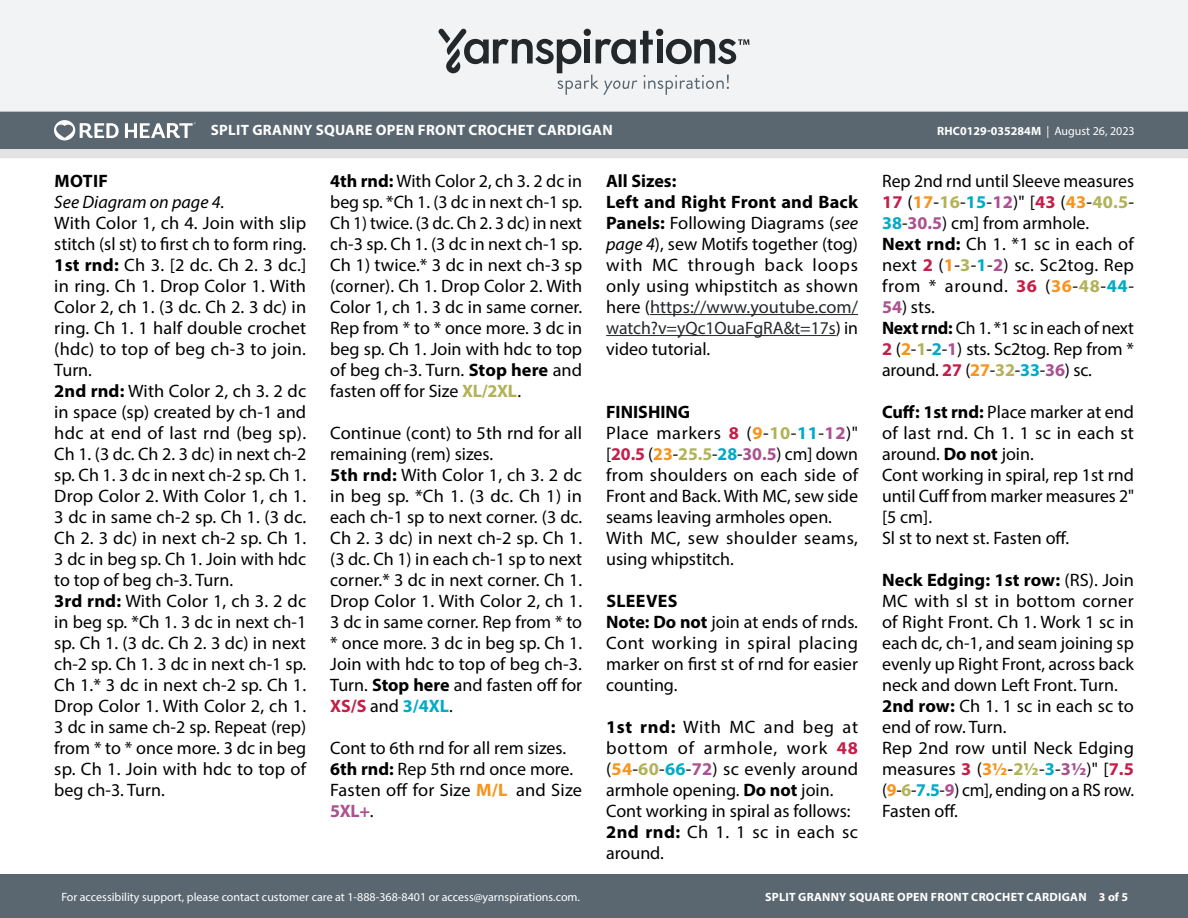
<style>
.page{position:relative;width:1188px;height:918px;background:#fff}
.page>*{position:absolute;margin:0;border:0;box-sizing:border-box;transform-origin:0 0}
.Body_-__Color_coded_5_sizes{font:18px/21px "Myriad Pro";color:#000;text-align:justify}
.Body_-__With_auto_styling{font:18px/21px "Myriad Pro";color:#000;text-align:justify}
.Body_-__Color_coded_5_sizes-2{font:18px/21px "Myriad Pro";letter-spacing:.025em;color:#000}
.Body_-__With_auto_styling-2{font:italic 18px "Myriad Pro";color:#000}
.Body_-__Color_coded_5_sizes-3{font:700 18px "Myriad Pro";color:#000}
.Body_-_SUBHEADS{font:700 18px "Myriad Pro";letter-spacing:.02em;color:#000}
.t1{font:700 15px "Myriad Pro";letter-spacing:.02em;color:#fff}
.t2{font:12px "Myriad Pro";color:#fff}
.t3{font:700 12px "Myriad Pro";letter-spacing:.02em;color:#fff}
.t4{font:700 12px "Myriad Pro";color:#fff}
.s1{font-weight:400}
.s2{font-weight:700}
.s3{font-weight:700;color:#b2b258}
.s4{font-weight:700;color:#c31f49}
.s5{font-weight:700;color:#00abc5}
.s6{font-weight:700;color:#f7941e}
.s7{font-weight:700;color:#ab5190}
.s8{font-style:italic}
.s9{color:#24282a}
</style>
<div class="page">
<div style="left:0;top:875px;width:1188px;height:43px;background:#5a6670"></div>
<div style="left:0;top:149px;width:1188px;height:9px;background:#e4e3e3"></div>
<div style="left:0;top:111px;width:1188px;height:38px;background:#5a6670"></div>
<div style="left:0;top:0;width:1188px;height:112px;background:#f2f3f4"></div>
<svg style="left:438px;top:29px;width:311px;height:66px"></svg>
<svg style="left:54px;top:120px;width:65px;height:20px"></svg>
<svg style="left:125px;top:122px;width:71px;height:16px"></svg>
<hr style="left:650px;top:314px;width:208px;height:1px;background:#24282a">
<hr style="left:606px;top:335px;width:230px;height:1px;background:#24282a">
<p class="t1" style="left:211px;top:120px;width:403px">SPLIT GRANNY SQUARE OPEN FRONT CROCHET CARDIGAN</p>
<p class="t4" style="left:937px;top:123px;width:199px">RHC0129-035284M <span class="s1">| August 26, 2023</span></p>
<p class="Body_-_SUBHEADS" style="left:55px;top:169px;width:55px">MOTIF</p>
<p class="Body_-__With_auto_styling-2" style="left:54px;top:191px;width:172px">See Diagram on page 4.</p>
<p class="Body_-__Color_coded_5_sizes" style="left:54px;top:212px;width:253px">With Color 1, ch 4. Join with slip stitch (sl st) to first ch to form ring.</p>
<p class="Body_-__Color_coded_5_sizes" style="left:54px;top:254px;width:253px"><span class="s2">1st rnd:</span> Ch 3. [2 dc. Ch 2. 3 dc.] in ring. Ch 1. Drop Color 1. With Color 2, ch 1. (3 dc. Ch 2. 3 dc) in ring. Ch 1. 1 half double crochet (hdc) to top of beg ch-3 to join.<br>Turn.</p>
<p class="Body_-__Color_coded_5_sizes" style="left:54px;top:380px;width:254px"><span class="s2">2nd rnd:</span> With Color 2, ch 3. 2 dc in space (sp) created by ch-1 and hdc at end of last rnd (beg sp).<br>Ch 1. (3 dc. Ch 2. 3 dc) in next ch-2 sp. Ch 1. 3 dc in next ch-2 sp. Ch 1.<br>Drop Color 2. With Color 1, ch 1.<br>3 dc in same ch-2 sp. Ch 1. (3 dc.<br>Ch 2. 3 dc) in next ch-2 sp. Ch 1.<br>3 dc in beg sp. Ch 1. Join with hdc to top of beg ch-3. Turn.</p>
<p class="Body_-__Color_coded_5_sizes" style="left:54px;top:590px;width:254px"><span class="s2">3rd rnd:</span> With Color 1, ch 3. 2 dc in beg sp. *Ch 1. 3 dc in next ch-1 sp. Ch 1. (3 dc. Ch 2. 3 dc) in next ch-2 sp. Ch 1. 3 dc in next ch-1 sp.<br>Ch 1.* 3 dc in next ch-2 sp. Ch 1.<br>Drop Color 1. With Color 2, ch 1.<br>3 dc in same ch-2 sp. Repeat (rep) from * to * once more. 3 dc in beg sp. Ch 1. Join with hdc to top of beg ch-3. Turn.</p>
<p class="Body_-__Color_coded_5_sizes" style="left:330px;top:170px;width:254px"><span class="s2">4th rnd:</span> With Color 2, ch 3. 2 dc in beg sp. *Ch 1. (3 dc in next ch-1 sp.<br>Ch 1) twice. (3 dc. Ch 2. 3 dc) in next ch-3 sp. Ch 1. (3 dc in next ch-1 sp.<br>Ch 1) twice.* 3 dc in next ch-3 sp (corner). Ch 1. Drop Color 2. With Color 1, ch 1. 3 dc in same corner.<br>Rep from * to * once more. 3 dc in beg sp. Ch 1. Join with hdc to top of beg ch-3. Turn. <span class="s2">Stop here</span> and fasten off for Size <span class="s3">XL/2XL</span>.</p>
<p class="Body_-__Color_coded_5_sizes" style="left:330px;top:422px;width:253px">Continue (cont) to 5th rnd for all remaining (rem) sizes.</p>
<p class="Body_-__Color_coded_5_sizes" style="left:330px;top:464px;width:254px"><span class="s2">5th rnd:</span> With Color 1, ch 3. 2 dc in beg sp. *Ch 1. (3 dc. Ch 1) in each ch-1 sp to next corner. (3 dc.<br>Ch 2. 3 dc) in next ch-2 sp. Ch 1. (3 dc. Ch 1) in each ch-1 sp to next corner.* 3 dc in next corner. Ch 1.<br>Drop Color 1. With Color 2, ch 1.<br>3 dc in same corner. Rep from * to * once more. 3 dc in beg sp. Ch 1.<br>Join with hdc to top of beg ch-3.<br>Turn. <span class="s2">Stop here</span> and fasten off for <span class="s4">XS/S</span> and <span class="s5">3/4XL</span>.</p>
<p class="Body_-__Color_coded_5_sizes" style="left:330px;top:737px;width:238px">Cont to 6th rnd for all rem sizes.</p>
<p class="Body_-__Color_coded_5_sizes" style="left:330px;top:758px;width:244px"><span class="s2">6th rnd:</span> Rep 5th rnd once more.</p>
<p class="Body_-__Color_coded_5_sizes" style="left:330px;top:779px;width:253px">Fasten off for Size <span class="s6">M/L</span> and Size<br><span class="s7">5XL+</span>.</p>
<p class="Body_-__Color_coded_5_sizes-3" style="left:606px;top:169px;width:72px">All Sizes:</p>
<p class="Body_-__Color_coded_5_sizes" style="left:606px;top:191px;width:254px"><span class="s2">Left and Right Front and Back Panels:</span> Following Diagrams (<span class="s8">see page 4</span>), sew Motifs together (tog) with MC through back loops only using whipstitch as shown here (<span class="s9">https://www.youtube.com/ watch?v=yQc1OuaFgRA&amp;t=17s</span>) in video tutorial.</p>
<p class="Body_-__Color_coded_5_sizes-3" style="left:606px;top:400px;width:86px">FINISHING</p>
<p class="Body_-__Color_coded_5_sizes" style="left:606px;top:422px;width:253px">Place markers <span class="s4">8</span> (<span class="s6">9</span>-<span class="s3">10</span>-<span class="s5">11</span>-<span class="s7">12</span>)" [<span class="s4">20.5</span> (<span class="s6">23</span>-<span class="s3">25.5</span>-<span class="s5">28</span>-<span class="s7">30.5</span>) cm] down from shoulders on each side of Front and Back. With MC, sew side seams leaving armholes open.</p>
<p class="Body_-__Color_coded_5_sizes-2" style="left:606px;top:527px;width:253px">With MC, sew shoulder seams, using whipstitch.</p>
<p class="Body_-_SUBHEADS" style="left:606px;top:589px;width:73px">SLEEVES</p>
<p class="Body_-__Color_coded_5_sizes" style="left:606px;top:611px;width:253px"><span class="s2">Note: Do not</span> join at ends of rnds.<br>Cont working in spiral placing marker on first st of rnd for easier counting.</p>
<p class="Body_-__Color_coded_5_sizes" style="left:606px;top:716px;width:253px"><span class="s2">1st rnd:</span> With MC and beg at bottom of armhole, work <span class="s4">48 </span>(<span class="s6">54</span>-<span class="s3">60</span>-<span class="s5">66</span>-<span class="s7">72</span>) sc evenly around armhole opening. <span class="s2">Do not</span> join.</p>
<p class="Body_-__With_auto_styling" style="left:606px;top:800px;width:246px">Cont working in spiral as follows:</p>
<p class="Body_-__Color_coded_5_sizes-2" style="left:606px;top:821px;width:253px"><span class="s2">2nd rnd:</span> Ch 1. 1 sc in each sc around.</p>
<p class="Body_-__Color_coded_5_sizes" style="left:882px;top:170px;width:254px">Rep 2nd rnd until Sleeve measures <span class="s4">17</span> (<span class="s6">17</span>-<span class="s3">16</span>-<span class="s5">15</span>-<span class="s7">12</span>)" [<span class="s4">43</span> (<span class="s6">43</span>-<span class="s3">40.5</span>- <span class="s5">38</span>-<span class="s7">30.5</span>) cm] from armhole.</p>
<p class="Body_-__Color_coded_5_sizes" style="left:882px;top:233px;width:253px"><span class="s2">Next rnd:</span> Ch 1. *1 sc in each of next <span class="s4">2</span> (<span class="s6">1</span>-<span class="s3">3</span>-<span class="s5">1</span>-<span class="s7">2</span>) sc. Sc2tog. Rep from * around. <span class="s4">36</span> (<span class="s6">36</span>-<span class="s3">48</span>-<span class="s5">44</span>-</p>
<p class="Body_-__Color_coded_5_sizes" style="left:882px;top:296px;width:54px"><span class="s7">54</span>) sts.</p>
<p class="Body_-__Color_coded_5_sizes" style="left:882px;top:317px;width:254px"><span class="s2">Next rnd:</span> Ch 1. *1 sc in each of next <span class="s4">2</span> (<span class="s6">2</span>-<span class="s3">1</span>-<span class="s5">2</span>-<span class="s7">1</span>) sts. Sc2tog. Rep from * around. <span class="s4">27</span> (<span class="s6">27</span>-<span class="s3">32</span>-<span class="s5">33</span>-<span class="s7">36</span>) sc.</p>
<p class="Body_-__Color_coded_5_sizes" style="left:882px;top:401px;width:253px"><span class="s2">Cuff: 1st rnd:</span> Place marker at end of last rnd. Ch 1. 1 sc in each st around. <span class="s2">Do not</span> join.</p>
<p class="Body_-__With_auto_styling" style="left:882px;top:464px;width:254px">Cont working in spiral, rep 1st rnd until Cuff from marker measures 2" [5 cm].</p>
<p class="Body_-__Color_coded_5_sizes" style="left:882px;top:527px;width:189px">Sl st to next st. Fasten off.</p>
<p class="Body_-__Color_coded_5_sizes" style="left:882px;top:569px;width:254px"><span class="s2">Neck Edging: 1st row:</span> (RS). Join MC with sl st in bottom corner of Right Front. Ch 1. Work 1 sc in each dc, ch-1, and seam joining sp evenly up Right Front, across back neck and down Left Front. Turn.</p>
<p class="Body_-__Color_coded_5_sizes" style="left:882px;top:695px;width:253px"><span class="s2">2nd row:</span> Ch 1. 1 sc in each sc to end of row. Turn.</p>
<p class="Body_-__Color_coded_5_sizes" style="left:882px;top:737px;width:254px">Rep 2nd row until Neck Edging measures <span class="s4">3</span> (<span class="s6">3½</span>-<span class="s3">2½</span>-<span class="s5">3</span>-<span class="s7">3½</span>)" [<span class="s4">7.5 </span>(<span class="s6">9</span>-<span class="s3">6</span>-<span class="s5">7.5</span>-<span class="s7">9</span>) cm], ending on a RS row.</p>
<p class="Body_-__Color_coded_5_sizes" style="left:882px;top:800px;width:77px">Fasten off.</p>
<p class="t2" style="left:61px;top:889px;width:520px">For accessibility support, please contact customer care at 1-888-368-8401 or access@yarnspirations.com.</p>
<p class="t3" style="left:765px;top:889px;width:365px">SPLIT GRANNY SQUARE OPEN FRONT CROCHET CARDIGAN 3 of 5</p>
</div>
